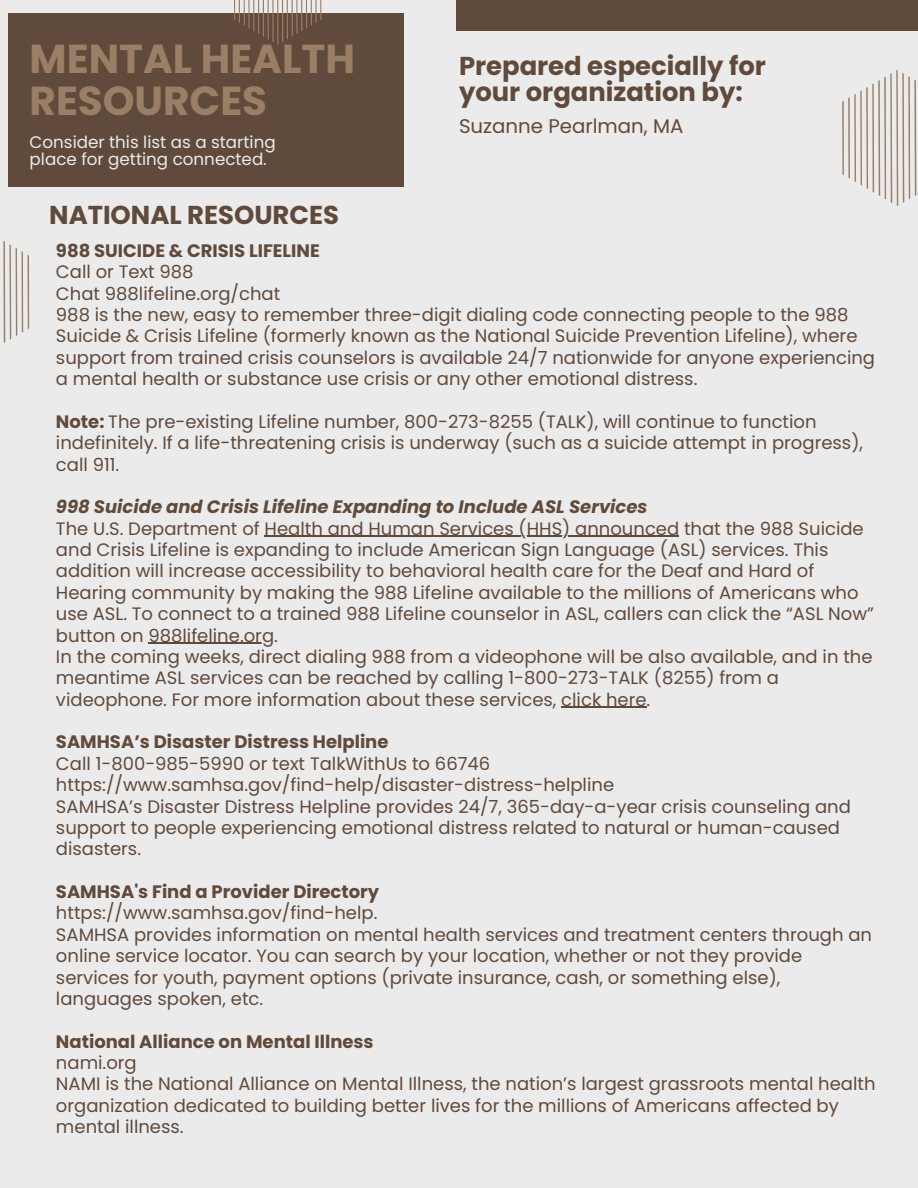
<style>
.page{position:relative;width:918px;height:1188px;background:#ebebeb}
.page>*{position:absolute;margin:0;border:0;box-sizing:border-box;transform-origin:0 0}
.t1{font:700 40.5px/42.2px "Poppins";color:#9a7f66}
.t2{font:700 25.95px/26.4px "Poppins";color:#604a3b}
.t3{font:19.8px "Poppins";color:#604a3b}
.t4{font:18px/21.3px "Poppins";color:#604a3b}
.t5{font:700 18px "Poppins";color:#604a3b}
.t6{font:italic 700 18px "Poppins";color:#604a3b}
.t7{font:16.8px/17.1px "Poppins";color:#ebebeb}
.s1{font-weight:700}
</style>
<div class="page">
<div style="left:8px;top:13px;width:396px;height:173px;background:#604a3b"></div>
<div style="left:456px;top:0;width:462px;height:31px;background:#604a3b"></div>
<svg style="left:234px;top:0;width:87px;height:45px"></svg>
<svg style="left:3px;top:241px;width:26px;height:102px"></svg>
<svg style="left:842px;top:70px;width:75px;height:136px"></svg>
<hr style="left:265px;top:536px;width:414px;height:1px;background:#604a3b">
<hr style="left:148px;top:643px;width:126px;height:1px;background:#604a3b">
<hr style="left:561px;top:707px;width:86px;height:1px;background:#604a3b">
<p class="t1" style="left:30px;top:37px;width:327px">MENTAL HEALTH<br>RESOURCES</p>
<p class="t7" style="left:30px;top:133px;width:248px">Consider this list as a starting place for getting connected.</p>
<p class="t2" style="left:49px;top:202px;width:291px">NATIONAL RESOURCES</p>
<p class="t2" style="left:459px;top:52px;width:308px">Prepared especially for your organization by:</p>
<p class="t3" style="left:459px;top:113px;width:226px">Suzanne Pearlman, MA</p>
<p class="t5" style="left:56px;top:238px;width:265px">988 SUICIDE &amp; CRISIS LIFELINE</p>
<p class="t4" style="left:56px;top:261px;width:139px">Call or Text 988</p>
<p class="t4" style="left:56px;top:283px;width:226px">Chat 988lifeline.org/chat</p>
<p class="t4" style="left:56px;top:304px;width:821px">988 is the new, easy to remember three-digit dialing code connecting people to the 988<br>Suicide &amp; Crisis Lifeline (formerly known as the National Suicide Prevention Lifeline), where support from trained crisis counselors is available 24/7 nationwide for anyone experiencing a mental health or substance use crisis or any other emotional distress.</p>
<p class="t4" style="left:56px;top:411px;width:809px"><span class="s1">Note:</span> The pre-existing Lifeline number, 800-273-8255 (TALK), will continue to function indefinitely. If a life-threatening crisis is underway (such as a suicide attempt in progress), call 911.</p>
<p class="t6" style="left:56px;top:494px;width:593px">998 Suicide and Crisis Lifeline Expanding to Include ASL Services</p>
<p class="t4" style="left:56px;top:518px;width:820px">The U.S. Department of Health and Human Services (HHS) announced that the 988 Suicide and Crisis Lifeline is expanding to include American Sign Language (ASL) services. This addition will increase accessibility to behavioral health care for the Deaf and Hard of Hearing community by making the 988 Lifeline available to the millions of Americans who use ASL. To connect to a trained 988 Lifeline counselor in ASL, callers can click the “ASL Now” button on 988lifeline.org.</p>
<p class="t4" style="left:56px;top:646px;width:818px">In the coming weeks, direct dialing 988 from a videophone will be also available, and in the meantime ASL services can be reached by calling 1-800-273-TALK (8255) from a videophone. For more information about these services, click here.</p>
<p class="t5" style="left:56px;top:729px;width:334px">SAMHSA’s Disaster Distress Helpline</p>
<p class="t4" style="left:56px;top:753px;width:436px">Call 1-800-985-5990 or text TalkWithUs to 66746</p>
<p class="t4" style="left:56px;top:774px;width:560px">https://www.samhsa.gov/find-help/disaster-distress-helpline</p>
<p class="t4" style="left:56px;top:796px;width:796px">SAMHSA’s Disaster Distress Helpline provides 24/7, 365-day-a-year crisis counseling and support to people experiencing emotional distress related to natural or human-caused disasters.</p>
<p class="t5" style="left:56px;top:879px;width:325px">SAMHSA's Find a Provider Directory</p>
<p class="t4" style="left:56px;top:902px;width:323px">https://www.samhsa.gov/find-help.</p>
<p class="t4" style="left:56px;top:924px;width:818px">SAMHSA provides information on mental health services and treatment centers through an online service locator. You can search by your location, whether or not they provide services for youth, payment options (private insurance, cash, or something else), languages spoken, etc.</p>
<p class="t5" style="left:56px;top:1029px;width:319px">National Alliance on Mental Illness</p>
<p class="t4" style="left:56px;top:1052px;width:82px">nami.org</p>
<p class="t4" style="left:56px;top:1073px;width:821px">NAMI is the National Alliance on Mental Illness, the nation’s largest grassroots mental health organization dedicated to building better lives for the millions of Americans affected by mental illness.</p>
</div>
